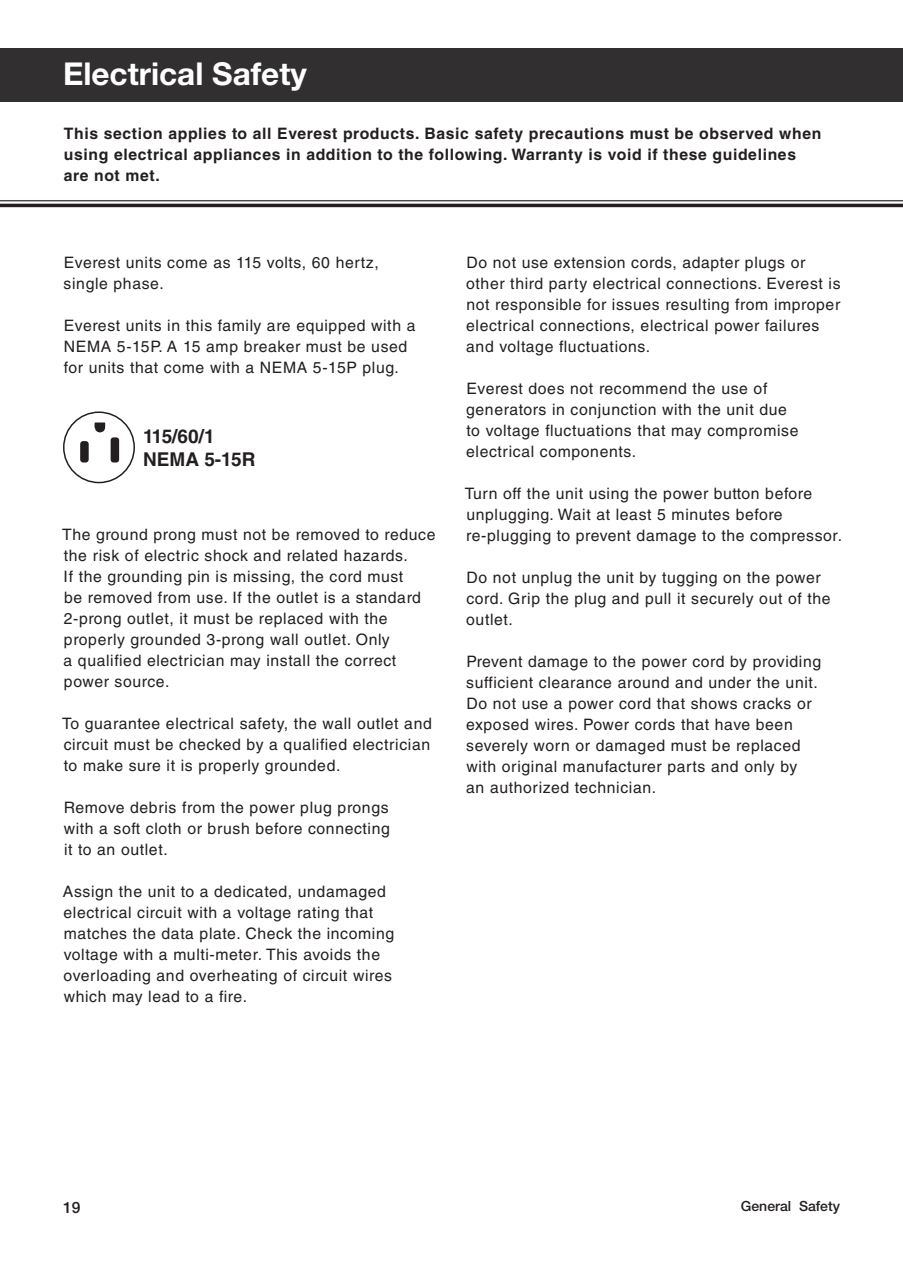
<style>
.page{position:relative;width:903px;height:1275px;background:#fff}
.page>*{position:absolute;margin:0;border:0;box-sizing:border-box;transform-origin:0 0}
.Categor___Chapter_H1{font:700 31.5px "Helvetica Neue LT Pro";color:#fff}
.t1{font:700 19.07px "Helvetica LT Std";color:#231f20}
.Body_Text{font:15.75px/21px "Helvetica LT Std";letter-spacing:.04em;color:#231f20}
.category_intro{font:700 15.75px/21px "Helvetica LT Std";letter-spacing:.04em;color:#231f20}
.t2{font:500 15.58px "Helvetica Neue LT Pro";color:#231f20}
.Footer_Flush_RT__kd{font:500 14px "Helvetica Neue LT Pro";color:#231f20}
</style>
<div class="page">
<div style="left:0;top:48px;width:903px;height:54px;background:#312f30"></div>
<hr style="left:0;top:200px;width:903px;height:1px;background:#231f20">
<hr style="left:0;top:204px;width:903px;height:3px;background:#231f20">
<div style="left:63px;top:411px;width:72px;height:72px;border:2px solid #231f20;border-radius:50%"></div>
<div style="left:80px;top:441px;width:9px;height:21px;background:#231f20;border-radius:3px"></div>
<div style="left:111px;top:437px;width:8px;height:25px;background:#231f20;border-radius:3px"></div>
<svg style="left:95px;top:422px;width:10px;height:11px"></svg>
<p class="Categor___Chapter_H1" style="left:63px;top:55px;width:245px">Electrical Safety</p>
<p class="category_intro" style="left:64px;top:123px;width:759px">This section applies to all Everest products. Basic safety precautions must be observed when using electrical appliances in addition to the following. Warranty is void if these guidelines are not met.</p>
<p class="Body_Text" style="left:64px;top:252px;width:317px">Everest units come as 115 volts, 60 hertz, single phase.</p>
<p class="Body_Text" style="left:64px;top:315px;width:353px">Everest units in this family are equipped with a<br>NEMA 5-15P. A 15 amp breaker must be used for units that come with a NEMA 5-15P plug.</p>
<p class="t1" style="left:143px;top:424px;width:73px">115/60/1</p>
<p class="t1" style="left:143px;top:447px;width:114px">NEMA 5-15R</p>
<p class="Body_Text" style="left:62px;top:524px;width:375px">The ground prong must not be removed to reduce the risk of electric shock and related hazards.<br>If the grounding pin is missing, the cord must<br>be removed from use. If the outlet is a standard 2-prong outlet, it must be replaced with the properly grounded 3-prong wall outlet. Only<br>a qualified electrician may install the correct power source.</p>
<p class="Body_Text" style="left:62px;top:713px;width:371px;text-align:justify">To guarantee electrical safety, the wall outlet and circuit must be checked by a qualified electrician to make sure it is properly grounded.</p>
<p class="Body_Text" style="left:64px;top:797px;width:328px;text-align:justify">Remove debris from the power plug prongs with a soft cloth or brush before connecting it to an outlet.</p>
<p class="Body_Text" style="left:63px;top:881px;width:333px">Assign the unit to a dedicated, undamaged electrical circuit with a voltage rating that matches the data plate. Check the incoming voltage with a multi-meter. This avoids the overloading and overheating of circuit wires which may lead to a fire.</p>
<p class="Body_Text" style="left:466px;top:252px;width:376px">Do not use extension cords, adapter plugs or other third party electrical connections. Everest is not responsible for issues resulting from improper electrical connections, electrical power failures and voltage fluctuations.</p>
<p class="Body_Text" style="left:466px;top:378px;width:334px">Everest does not recommend the use of generators in conjunction with the unit due to voltage fluctuations that may compromise electrical components.</p>
<p class="Body_Text" style="left:465px;top:483px;width:379px">Turn off the unit using the power button before unplugging. Wait at least 5 minutes before re-plugging to prevent damage to the compressor.</p>
<p class="Body_Text" style="left:466px;top:567px;width:366px">Do not unplug the unit by tugging on the power cord. Grip the plug and pull it securely out of the outlet.</p>
<p class="Body_Text" style="left:466px;top:651px;width:356px">Prevent damage to the power cord by providing sufficient clearance around and under the unit.<br>Do not use a power cord that shows cracks or exposed wires. Power cords that have been severely worn or damaged must be replaced with original manufacturer parts and only by<br>an authorized technician.</p>
<p class="t2" style="left:63px;top:1198px;width:19px">19</p>
<p class="Footer_Flush_RT__kd" style="left:741px;top:1198px;width:101px">General Safety</p>
</div>
